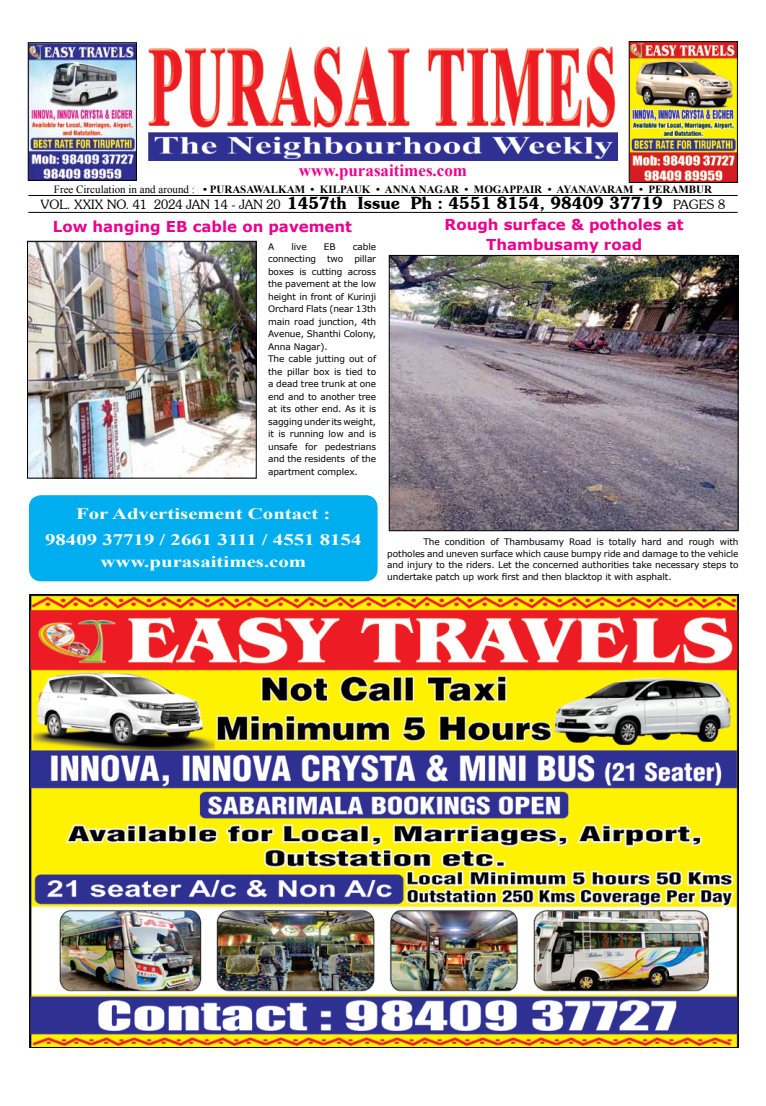
<style>
.page{position:relative;width:766px;height:1106px;background:#fff}
.page>*{position:absolute;margin:0;border:0;box-sizing:border-box;transform-origin:0 0}
.t1{font:700 17px "Times New Roman";color:#ec008c}
.t2{font:700 16px/26px "Times New Roman";color:#fff;text-align:center;scale:1.3 1}
.t3{font:700 15px "Verdana";color:#ec008c}
.t4{font:300 13px "Souvenir IT Cby BT";color:#000}
.t5{font:700 11px "Times New Roman";color:#000}
.t6{font:9px/12.5px "Verdana";letter-spacing:-.01em;color:#000}
.s1{font-weight:600;font-size:17px}
.s2{font-weight:400}
</style>
<div class="page">
<img style="left:148px;top:132px;width:469px;height:28px">
<img style="left:148px;top:46px;width:468px;height:82px">
<hr style="left:28px;top:195px;width:709px;height:1px;background:#000">
<hr style="left:28px;top:212px;width:709px;height:1px;background:#000">
<img style="left:630px;top:43px;width:105px;height:138px">
<div style="left:628px;top:41px;width:109px;height:142px;border:1px solid #000"></div>
<img style="left:30px;top:44px;width:105px;height:135px">
<div style="left:28px;top:42px;width:109px;height:139px;border:1px solid #000"></div>
<div style="left:29px;top:495px;width:348px;height:86px;background:#00aeef;border-radius:12px"></div>
<img style="left:31px;top:596px;width:705px;height:450px">
<img style="left:29px;top:243px;width:226px;height:233px">
<div style="left:27px;top:241px;width:230px;height:237px;border:1px solid #000"></div>
<img style="left:390px;top:257px;width:346px;height:272px">
<div style="left:388px;top:255px;width:350px;height:276px;border:1px solid #000"></div>
<h1 class="t1" style="left:299px;top:159px;width:170px">www.purasaitimes.com</h1>
<h3 class="t4" style="left:41px;top:197px;width:685px">VOL. XXIX NO. 41 2024 JAN 14 - JAN 20 <span class="s1">1457th Issue Ph : 4551 8154, 98409 37719</span> PAGES 8</h3>
<p class="t5" style="left:54px;top:181px;width:659px"><span class="s2">Free Circulation in and around :</span> • purasawalkam • kilpauk • anna nagar • Mogappair • ayanavaram • perambur</p>
<h3 class="t3" style="left:53px;top:217px;width:300px">Low hanging EB cable on pavement</h3>
<h3 class="t3" style="left:444px;top:215px;width:240px">Rough surface &amp; potholes at</h3>
<p class="t6" style="left:268px;top:240px;width:8px">A</p>
<p class="t6" style="left:291px;top:240px;width:17px">live</p>
<p class="t6" style="left:324px;top:240px;width:13px">EB</p>
<p class="t6" style="left:353px;top:240px;width:25px">cable</p>
<h3 class="t3" style="left:486px;top:235px;width:157px">Thambusamy road</h3>
<p class="t6" style="left:268px;top:252px;width:110px">connecting two pillar boxes is cutting across the pavement at the low height in front of Kurinji<br>Orchard Flats (near 13th main road junction, 4th<br>Avenue, Shanthi Colony,<br>Anna Nagar).<br>The cable jutting out of the pillar box is tied to a dead tree trunk at one end and to another tree at its other end. As it is sagging under its weight, it is running low and is unsafe for pedestrians and the residents of the apartment complex.</p>
<h2 class="t2" style="left:45px;top:500px;width:245px">For Advertisement Contact :<br>98409 37719 / 2661 3111 / 4551 8154</h2>
<h2 class="t2" style="left:100px;top:548px;width:160px">www.purasaitimes.com</h2>
<p class="t6" style="left:387px;top:535px;width:353px;line-height:11.5px;text-align:justify;text-indent:36px">The condition of Thambusamy Road is totally hard and rough with potholes and uneven surface which cause bumpy ride and damage to the vehicle and injury to the riders. Let the concerned authorities take necessary steps to undertake patch up work first and then blacktop it with asphalt.</p>
</div>
